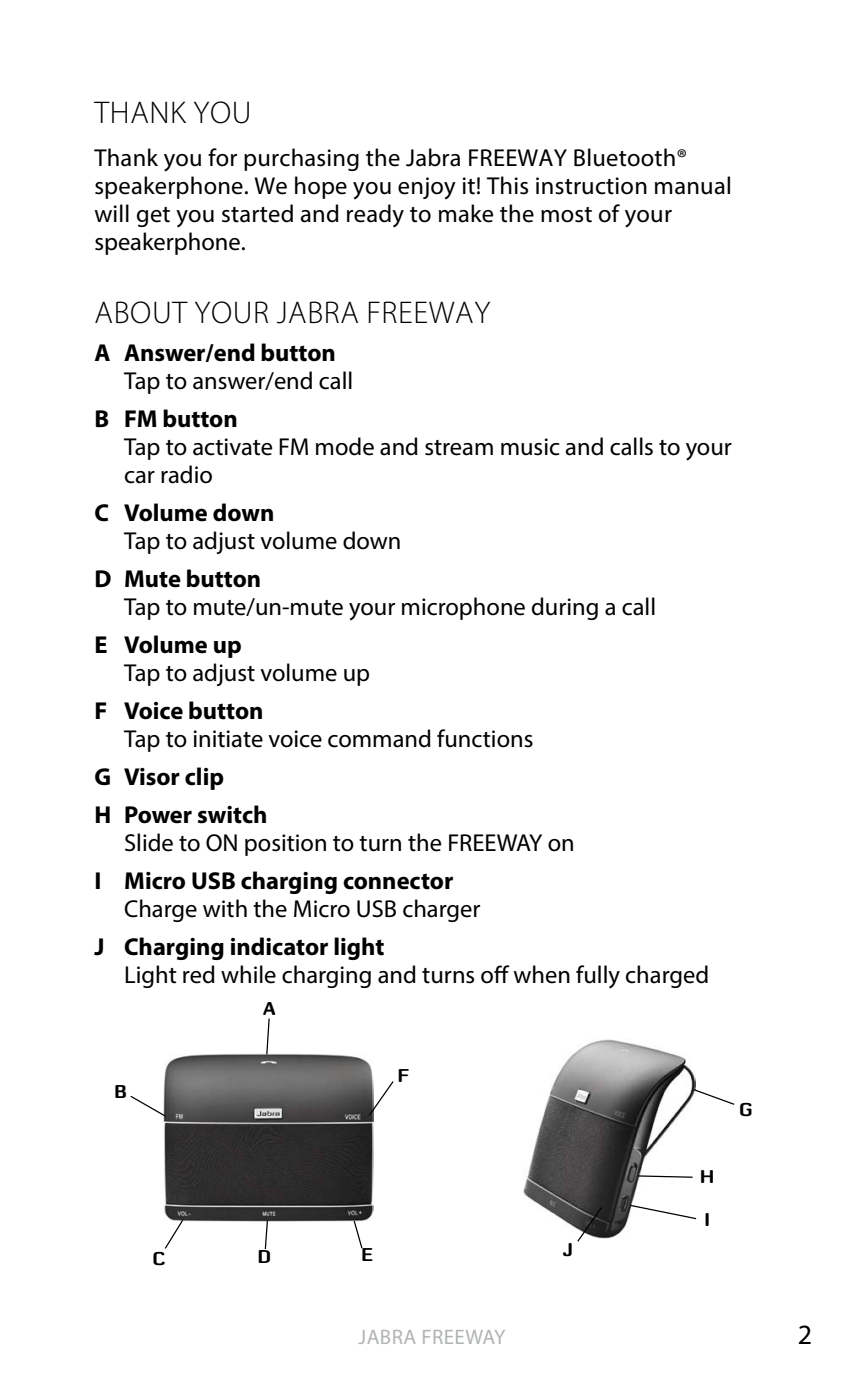
<style>
.page{position:relative;width:864px;height:1389px;background:#fff}
.page>*{position:absolute;margin:0;border:0;box-sizing:border-box;transform-origin:0 0}
.t1{font:300 31.5px "Myriad Pro";letter-spacing:.02em;color:#000}
.t2{font:28px "Myriad Pro";color:#000}
.t3{font:24.5px/28px "Myriad Pro";color:#000}
.t4{font:700 24.5px/37.8px "Myriad Pro";color:#000}
.t5{font:21px "Myriad Pro";letter-spacing:.02em;color:#b1b4b6}
.t6{font:700 19.95px "Zetta Round";color:#000}
</style>
<div class="page">
<img style="left:163px;top:1054px;width:210px;height:168px">
<img style="left:523px;top:1039px;width:172px;height:200px">
<svg style="left:130px;top:1095px;width:37px;height:23px"></svg>
<svg style="left:163px;top:1219px;width:21px;height:30px"></svg>
<svg style="left:265px;top:1018px;width:5px;height:38px"></svg>
<svg style="left:367px;top:1080px;width:27px;height:37px"></svg>
<svg style="left:692px;top:1088px;width:43px;height:18px"></svg>
<svg style="left:636px;top:1175px;width:57px;height:3px"></svg>
<svg style="left:575px;top:1206px;width:28px;height:36px"></svg>
<svg style="left:629px;top:1204px;width:68px;height:16px"></svg>
<svg style="left:264px;top:1219px;width:4px;height:30px"></svg>
<svg style="left:352px;top:1219px;width:11px;height:30px"></svg>
<p class="t1" style="left:95px;top:93px;width:158px">THANK YOU</p>
<p class="t3" style="left:94px;top:143px;width:638px">Thank you for purchasing the Jabra FREEWAY Bluetooth® speakerphone. We hope you enjoy it! This instruction manual will get you started and ready to make the most of your speakerphone.</p>
<p class="t1" style="left:95px;top:294px;width:397px">ABOUT YOUR JABRA FREEWAY</p>
<p class="t4" style="left:94px;top:333px;width:243px">A Answer/end button</p>
<p class="t3" style="left:124px;top:367px;width:230px">Tap to answer/end call</p>
<p class="t4" style="left:94px;top:399px;width:145px">B FM button</p>
<p class="t3" style="left:124px;top:433px;width:609px">Tap to activate FM mode and stream music and calls to your car radio</p>
<p class="t4" style="left:94px;top:493px;width:181px">C Volume down</p>
<p class="t3" style="left:124px;top:527px;width:279px">Tap to adjust volume down</p>
<p class="t4" style="left:94px;top:559px;width:168px">D Mute button</p>
<p class="t3" style="left:124px;top:593px;width:533px">Tap to mute/un-mute your microphone during a call</p>
<p class="t4" style="left:94px;top:625px;width:149px">E Volume up</p>
<p class="t3" style="left:124px;top:659px;width:247px">Tap to adjust volume up</p>
<p class="t4" style="left:94px;top:691px;width:171px">F Voice button</p>
<p class="t3" style="left:124px;top:724px;width:410px">Tap to initiate voice command functions</p>
<p class="t4" style="left:94px;top:757px;width:174px">G Visor clip<br>H Power switch</p>
<p class="t3" style="left:124px;top:828px;width:452px">Slide to ON position to turn the FREEWAY on</p>
<p class="t4" style="left:94px;top:861px;width:360px">I Micro USB charging connector</p>
<p class="t3" style="left:124px;top:894px;width:358px">Charge with the Micro USB charger</p>
<p class="t4" style="left:94px;top:927px;width:291px">J Charging indicator light</p>
<p class="t3" style="left:124px;top:960px;width:586px">Light red while charging and turns off when fully charged</p>
<p class="t6" style="left:263px;top:997px;width:14px">A</p>
<p class="t6" style="left:114px;top:1080px;width:14px">B</p>
<p class="t6" style="left:152px;top:1247px;width:14px">C</p>
<p class="t6" style="left:397px;top:1064px;width:13px">F</p>
<p class="t6" style="left:257px;top:1245px;width:15px">D</p>
<p class="t6" style="left:361px;top:1243px;width:13px">E</p>
<p class="t6" style="left:562px;top:1239px;width:12px">J</p>
<p class="t6" style="left:699px;top:1165px;width:16px">H</p>
<p class="t6" style="left:703px;top:1208px;width:8px">I</p>
<p class="t6" style="left:739px;top:1098px;width:15px">G</p>
<p class="t5" style="left:358px;top:1324px;width:148px">JABRA FREEWAY</p>
<p class="t2" style="left:797px;top:1317px;width:16px">2</p>
</div>
